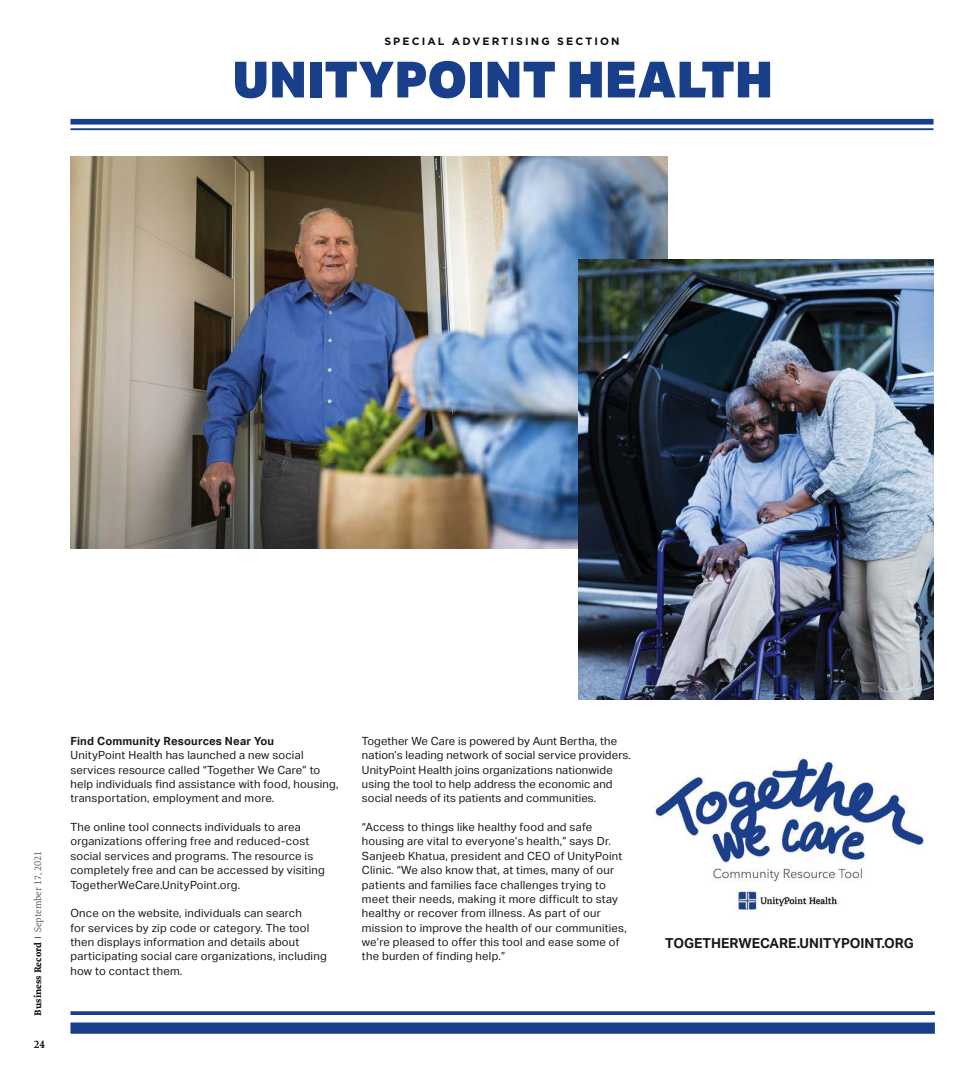
<style>
.page{position:relative;width:968px;height:1080px;background:#fff}
.page>*{position:absolute;margin:0;border:0;box-sizing:border-box;transform-origin:0 0}
.t1{font:900 50px "Aktiv Grotesk";color:#1a3f8a}
.t2{font:700 13.75px "Aktiv Grotesk";color:#1a1818}
.t3{font:11.25px/14.4px "Aktiv Grotesk";letter-spacing:.02em;color:#1a1818}
.t4{font:700 11.25px "Aktiv Grotesk";letter-spacing:.02em;color:#1a1818}
.t5{font:700 11.25px "Proforma";color:#1a1818}
.t6{font:700 10.62px "Gotham";letter-spacing:.2em;color:#100f10}
.t7{font:10px "Proforma";color:#49494c}
.t8{font:700 10px "Proforma";color:#100f10}
</style>
<div class="page">
<svg style="left:70px;top:1011px;width:864px;height:4px;fill:#1a3f8a"></svg>
<div style="left:70px;top:1022px;width:864px;height:12px;background:#1a3f8a"></div>
<hr style="left:70px;top:128px;width:863px;height:2px;background:#1a3f8a">
<div style="left:70px;top:119px;width:863px;height:6px;background:#1a3f8a"></div>
<img style="left:70px;top:156px;width:597px;height:393px">
<img style="left:578px;top:260px;width:355px;height:440px">
<img style="left:654px;top:757px;width:270px;height:155px">
<p class="t6" style="left:384px;top:34px;width:237px">SPECIAL ADVERTISING SECTION</p>
<h1 class="t1" style="left:232px;top:47px;width:542px">UNITYPOINT HEALTH</h1>
<p class="t7" style="left:32px;top:932px;width:82px;rotate:-90deg">September 17, 2021</p>
<p class="t8" style="left:32px;top:1016px;width:80px;rotate:-90deg">Business Record |</p>
<p class="t5" style="left:34px;top:1037px;width:13px">24</p>
<p class="t4" style="left:70px;top:734px;width:205px">Find Community Resources Near You</p>
<p class="t3" style="left:70px;top:748px;width:269px">UnityPoint Health has launched a new social services resource called “Together We Care” to help individuals find assistance with food, housing, transportation, employment and more.</p>
<p class="t3" style="left:70px;top:820px;width:256px">The online tool connects individuals to area organizations offering free and reduced-cost social services and programs. The resource is completely free and can be accessed by visiting TogetherWeCare.UnityPoint.org.</p>
<p class="t3" style="left:70px;top:906px;width:258px">Once on the website, individuals can search<br>for services by zip code or category. The tool then displays information and details about participating social care organizations, including how to contact them.</p>
<p class="t3" style="left:362px;top:734px;width:270px">Together We Care is powered by Aunt Bertha, the nation’s leading network of social service providers.<br>UnityPoint Health joins organizations nationwide using the tool to help address the economic and social needs of its patients and communities.</p>
<p class="t3" style="left:362px;top:820px;width:266px">“Access to things like healthy food and safe housing are vital to everyone’s health,” says Dr.<br>Sanjeeb Khatua, president and CEO of UnityPoint Clinic. “We also know that, at times, many of our patients and families face challenges trying to meet their needs, making it more difficult to stay healthy or recover from illness. As part of our mission to improve the health of our communities, we’re pleased to offer this tool and ease some of the burden of finding help.”</p>
<p class="t2" style="left:665px;top:935px;width:250px">TOGETHERWECARE.UNITYPOINT.ORG</p>
</div>
